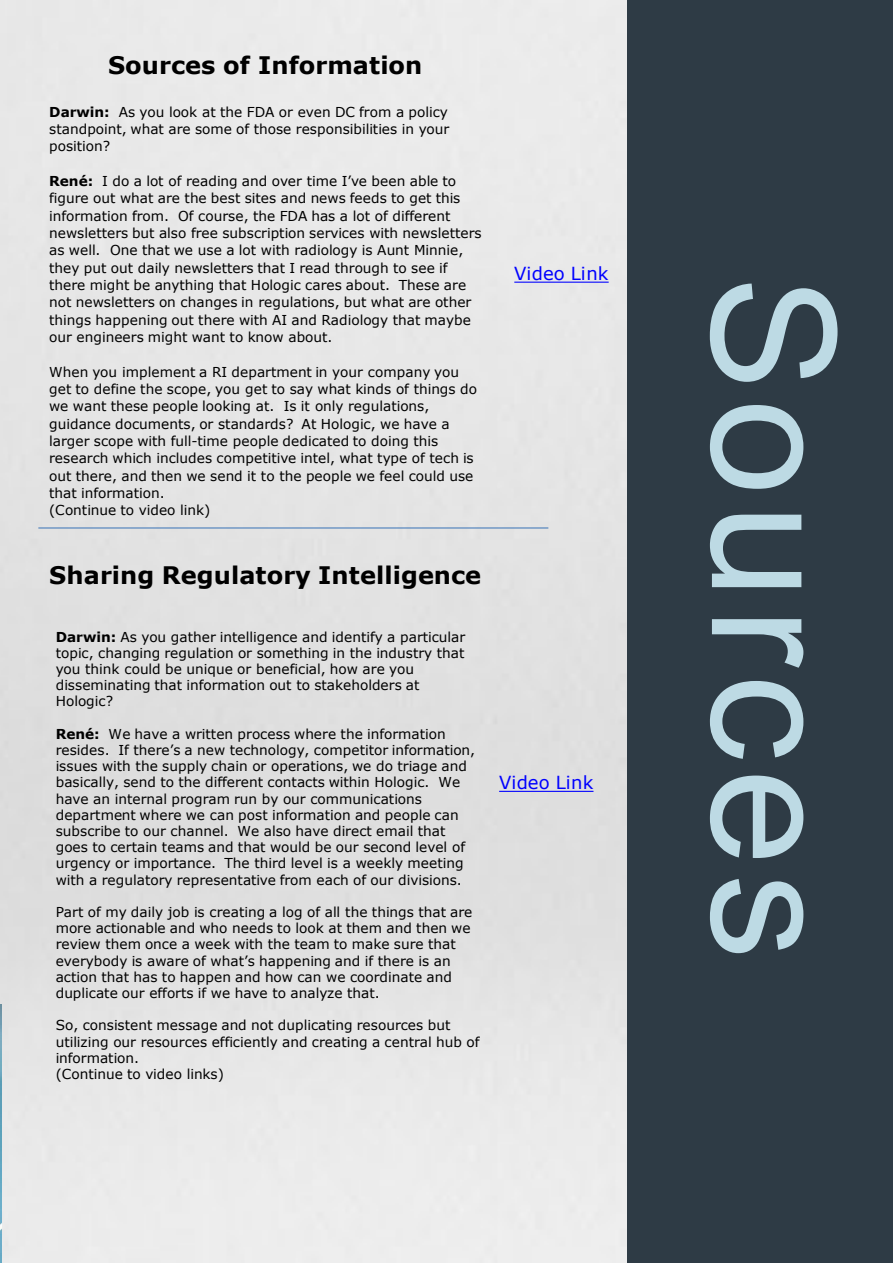
<style>
.page{position:relative;width:893px;height:1263px;background:#fff}
.page>*{position:absolute;margin:0;border:0;box-sizing:border-box;transform-origin:0 0}
.t1{font:172.5px "Arial";letter-spacing:.05em;color:#bddae4}
.t2{font:700 24.15px "Verdana";color:#000}
.t3{font:18px "Verdana";letter-spacing:.005em;color:#00f}
.t4{font:13.65px/16.2px "Verdana";color:#000}
.s1{font-weight:700}
</style>
<div class="page">
<div style="left:0;top:0;width:627px;height:1263px;background:#e6e6e6"></div>
<div style="left:627px;top:0;width:265px;height:1263px;background:#2e3b45"></div>
<img style="left:0;top:1004px;width:1px;height:259px">
<hr style="left:38px;top:527px;width:510px;height:2px;background:#4a7ebb">
<svg style="left:514px;top:282px;width:94px;height:1px"></svg>
<svg style="left:499px;top:791px;width:94px;height:1px"></svg>
<p class="t2" style="left:108px;top:48px;width:316px">Sources of Information</p>
<p class="t4" style="left:49px;top:103px;width:402px;line-height:17.2px;text-align:justify"><span class="s1">Darwin:</span> As you look at the FDA or even DC from a policy standpoint, what are some of those responsibilities in your position?</p>
<p class="t4" style="left:49px;top:172px;width:434px;line-height:17.2px"><span class="s1">René:</span> I do a lot of reading and over time I’ve been able to figure out what are the best sites and news feeds to get this information from. Of course, the FDA has a lot of different newsletters but also free subscription services with newsletters as well. One that we use a lot with radiology is Aunt Minnie, they put out daily newsletters that I read through to see if there might be anything that Hologic cares about. These are not newsletters on changes in regulations, but what are other things happening out there with AI and Radiology that maybe our engineers might want to know about.</p>
<p class="t4" style="left:49px;top:363px;width:429px;line-height:17.4px">When you implement a RI department in your company you get to define the scope, you get to say what kinds of things do we want these people looking at. Is it only regulations, guidance documents, or standards? At Hologic, we have a larger scope with full-time people dedicated to doing this research which includes competitive intel, what type of tech is out there, and then we send it to the people we feel could use that information.</p>
<p class="t4" style="left:49px;top:502px;width:163px">(Continue to video link)</p>
<p class="t3" style="left:514px;top:261px;width:96px">Video Link</p>
<p class="t2" style="left:49px;top:558px;width:433px">Sharing Regulatory Intelligence</p>
<p class="t4" style="left:56px;top:628px;width:411px"><span class="s1">Darwin:</span> As you gather intelligence and identify a particular topic, changing regulation or something in the industry that you think could be unique or beneficial, how are you disseminating that information out to stakeholders at Hologic?</p>
<p class="t4" style="left:56px;top:725px;width:421px"><span class="s1">René:</span> We have a written process where the information resides. If there’s a new technology, competitor information, issues with the supply chain or operations, we do triage and basically, send to the different contacts within Hologic. We have an internal program run by our communications department where we can post information and people can subscribe to our channel. We also have direct email that goes to certain teams and that would be our second level of urgency or importance. The third level is a weekly meeting with a regulatory representative from each of our divisions.</p>
<p class="t4" style="left:56px;top:904px;width:418px">Part of my daily job is creating a log of all the things that are more actionable and who needs to look at them and then we review them once a week with the team to make sure that everybody is aware of what’s happening and if there is an action that has to happen and how can we coordinate and duplicate our efforts if we have to analyze that.</p>
<p class="t4" style="left:56px;top:1017px;width:425px">So, consistent message and not duplicating resources but utilizing our resources efficiently and creating a central hub of information.</p>
<p class="t4" style="left:56px;top:1066px;width:170px">(Continue to video links)</p>
<p class="t3" style="left:499px;top:770px;width:96px">Video Link</p>
<p class="t1" style="left:891px;top:276px;width:685px;rotate:90deg">Sources</p>
</div>
